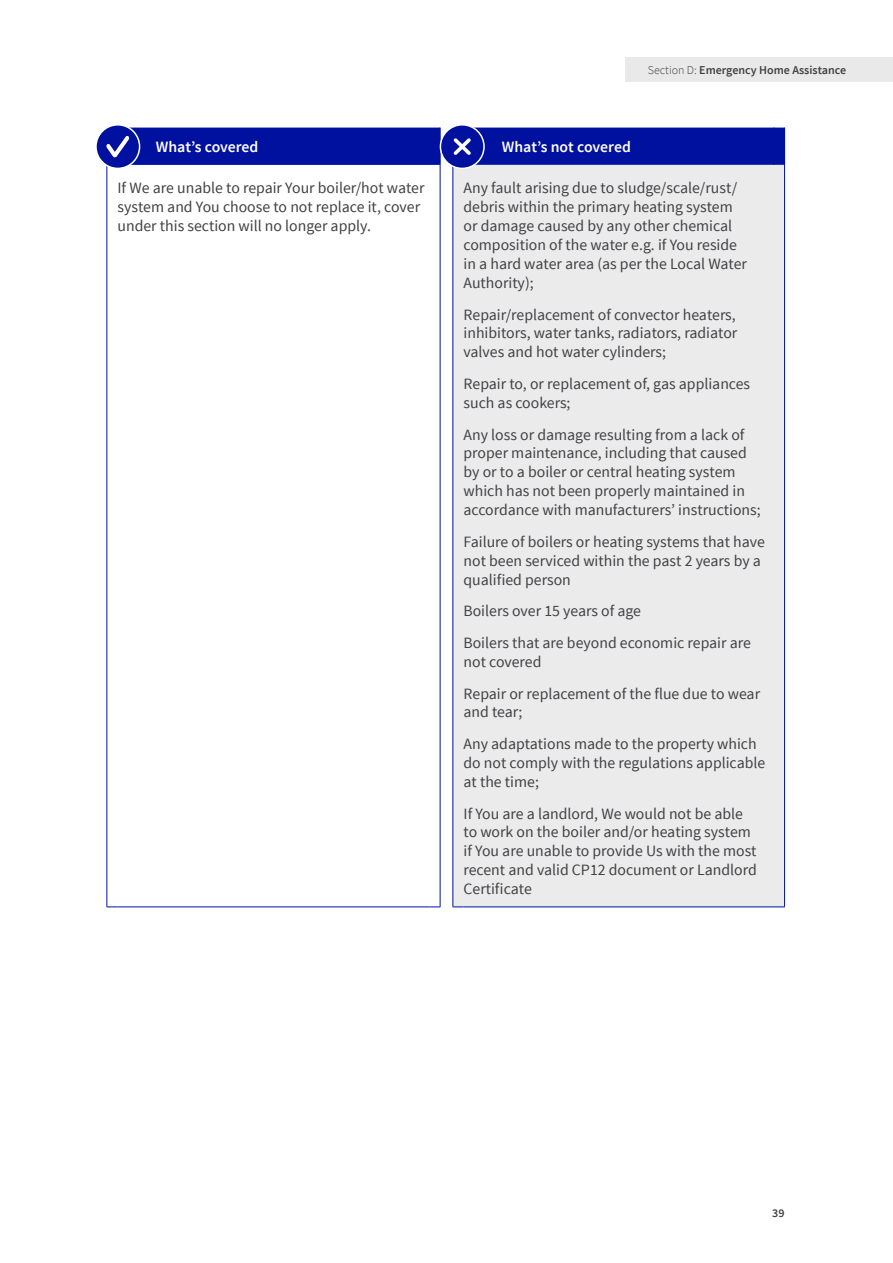
<style>
.page{position:relative;width:893px;height:1263px;background:#fff}
.page>*{position:absolute;margin:0;border:0;box-sizing:border-box;transform-origin:0 0}
.t1{font:15.75px/18.9px "Source Sans Pro";color:#414042}
.t2{font:600 15.75px "Source Sans Pro";color:#fff}
.t3{font:600 12px "Source Sans Pro";color:#414042}
.s1{font-weight:300}
</style>
<div class="page">
<div style="left:453px;top:165px;width:331px;height:741px;background:#ebebec"></div>
<hr style="left:452px;top:165px;width:1px;height:741px;background:#00109f">
<hr style="left:784px;top:165px;width:1px;height:741px;background:#00109f">
<hr style="left:440px;top:128px;width:1px;height:37px;background:#00109f">
<hr style="left:463px;top:906px;width:311px;height:1px;background:#00109f">
<hr style="left:784px;top:128px;width:1px;height:37px;background:#00109f">
<hr style="left:106px;top:165px;width:1px;height:741px;background:#00109f">
<hr style="left:117px;top:906px;width:312px;height:1px;background:#00109f">
<hr style="left:440px;top:165px;width:1px;height:741px;background:#00109f">
<div style="left:96px;top:125px;width:44px;height:43px;background:#00109f;border-radius:50%"></div>
<div style="left:95px;top:124px;width:45px;height:45px;border:2px solid #fff;border-radius:50%"></div>
<div style="left:106px;top:128px;width:334px;height:37px;background:#00109f"></div>
<div style="left:440px;top:125px;width:44px;height:43px;background:#00109f;border-radius:50%"></div>
<div style="left:440px;top:124px;width:45px;height:45px;border:2px solid #fff;border-radius:50%"></div>
<div style="left:453px;top:128px;width:331px;height:37px;background:#00109f"></div>
<div style="left:625px;top:57px;width:268px;height:24px;background:#e9e9ea"></div>
<p class="t3" style="left:648px;top:62px;width:200px"><span class="s1">Section D:</span> Emergency Home Assistance</p>
<p class="t2" style="left:156px;top:137px;width:104px">What’s covered</p>
<p class="t2" style="left:502px;top:137px;width:131px">What’s not covered</p>
<p class="t1" style="left:118px;top:179px;width:309px">If We are unable to repair Your boiler/hot water system and You choose to not replace it, cover under this section will no longer apply.</p>
<p class="t1" style="left:463px;top:179px;width:285px">Any fault arising due to sludge/scale/rust/ debris within the primary heating system or damage caused by any other chemical composition of the water e.g. if You reside in a hard water area (as per the Local Water Authority);</p>
<p class="t1" style="left:463px;top:305px;width:275px;text-align:justify">Repair/replacement of convector heaters, inhibitors, water tanks, radiators, radiator valves and hot water cylinders;</p>
<p class="t1" style="left:463px;top:375px;width:288px">Repair to, or replacement of, gas appliances such as cookers;</p>
<p class="t1" style="left:463px;top:425px;width:299px">Any loss or damage resulting from a lack of proper maintenance, including that caused by or to a boiler or central heating system which has not been properly maintained in accordance with manufacturers’ instructions;</p>
<p class="t1" style="left:463px;top:532px;width:303px">Failure of boilers or heating systems that have not been serviced within the past 2 years by a qualified person</p>
<p class="t1" style="left:463px;top:595px;width:289px;line-height:31.7px">Boilers over 15 years of age<br>Boilers that are beyond economic repair are</p>
<p class="t1" style="left:463px;top:646px;width:298px;line-height:31.7px">not covered<br>Repair or replacement of the flue due to wear</p>
<p class="t1" style="left:463px;top:697px;width:295px;line-height:31.7px">and tear;<br>Any adaptations made to the property which</p>
<p class="t1" style="left:463px;top:753px;width:303px">do not comply with the regulations applicable at the time;</p>
<p class="t1" style="left:463px;top:804px;width:295px">If You are a landlord, We would not be able to work on the boiler and/or heating system if You are unable to provide Us with the most recent and valid CP12 document or Landlord Certificate</p>
<p class="t3" style="left:772px;top:1206px;width:14px">39</p>
</div>
